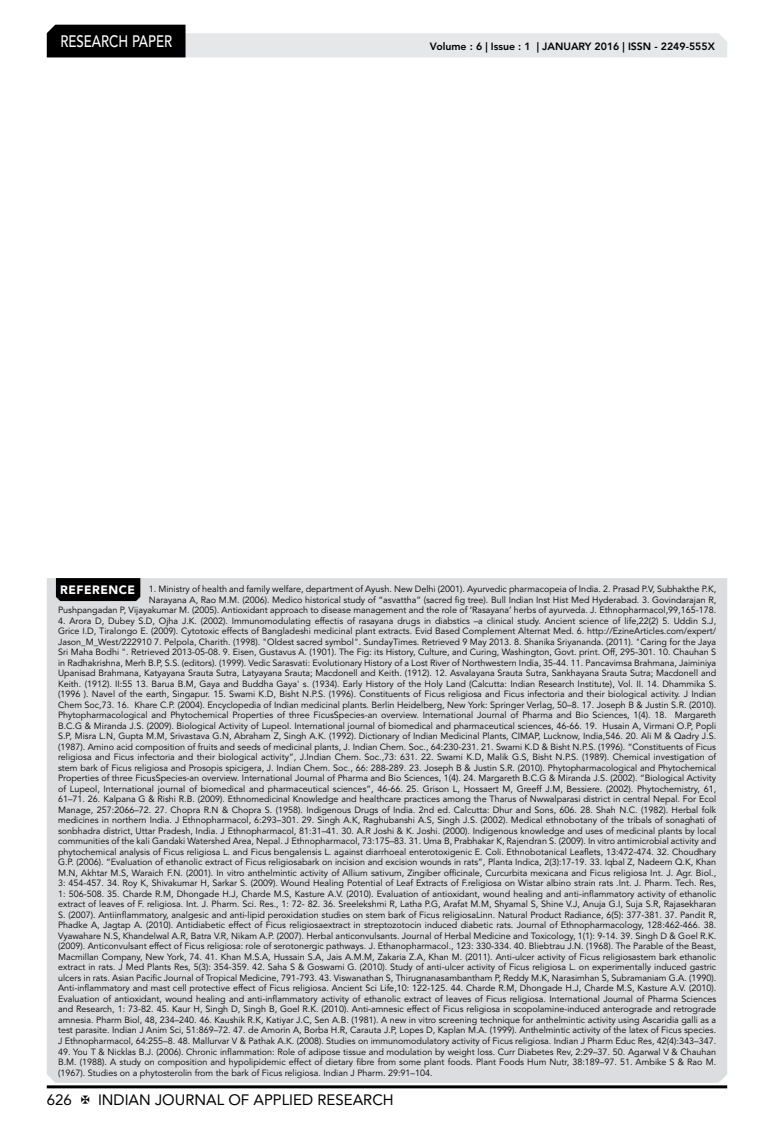
<style>
.page{position:relative;width:774px;height:1136px;background:#fff}
.page>*{position:absolute;margin:0;border:0;box-sizing:border-box;transform-origin:0 0}
.t1{font:500 16.5px "Avenir LT Std";color:#fff;scale:.8 1}
.t2{font:15px "Avenir LT Std";color:#000}
.t3{font:800 10.5px "Avenir LT Std";color:#000}
.t4{font:9px/10.5px "Avenir LT Std";color:#000;text-align:justify}
.s1{font-weight:900;font-size:12px;color:#fff}
</style>
<div class="page">
<hr style="left:47px;top:1085px;width:680px;height:3px;background:#000">
<svg style="left:47px;top:25px;width:680px;height:32px"></svg>
<div style="left:47px;top:578px;width:680px;height:504px;background:#dcddde"></div>
<div style="left:56px;top:578px;width:84px;height:23px;background:#000"></div>
<h1 class="t1" style="left:60px;top:32px;width:139px">RESEARCH PAPER</h1>
<p class="t3" style="left:430px;top:41px;width:286px">Volume : 6 | Issue : 1 | JANUARY 2016 | ISSN - 2249-555X</p>
<p class="t4" style="left:58px;top:584px;width:660px;text-align:right"><span class="s1">REFERENCE</span> 1. Ministry of health and family welfare, department of Ayush. New Delhi (2001). Ayurvedic pharmacopeia of India. 2. Prasad P.V, Subhakthe P.K,<br>Narayana A, Rao M.M. (2006). Medico historical study of “asvattha” (sacred fig tree). Bull Indian Inst Hist Med Hyderabad. 3. Govindarajan R,<br>Pushpangadan P, Vijayakumar M. (2005). Antioxidant approach to disease management and the role of ‘Rasayana’ herbs of ayurveda. J. Ethnopharmacol,99,165-178.</p>
<p class="t4" style="left:58px;top:615px;width:660px">4. Arora D, Dubey S.D, Ojha J.K. (2002). Immunomodulating effectis of rasayana drugs in diabstics –a clinical study. Ancient science of life,22(2) 5. Uddin S.J, Grice I.D, Tiralongo E. (2009). Cytotoxic effects of Bangladeshi medicinal plant extracts. Evid Based Complement Alternat Med. 6. http://EzineArticles.com/expert/ Jason_M_West/222910 7. Pelpola, Charith. (1998). "Oldest sacred symbol". SundayTimes. Retrieved 9 May 2013. 8. Shanika Sriyananda. (2011). "Caring for the Jaya Sri Maha Bodhi ". Retrieved 2013-05-08. 9. Eisen, Gustavus A. (1901). The Fig: its History, Culture, and Curing, Washington, Govt. print. Off, 295-301. 10. Chauhan S in Radhakrishna, Merh B.P, S.S. (editors). (1999). Vedic Sarasvati: Evolutionary History of a Lost River of Northwestern India, 35-44. 11. Pancavimsa Brahmana, Jaiminiya Upanisad Brahmana, Katyayana Srauta Sutra, Latyayana Srauta; Macdonell and Keith. (1912). 12. Asvalayana Srauta Sutra, Sankhayana Srauta Sutra; Macdonell and Keith. (1912). II:55 13. Barua B.M, Gaya and Buddha Gaya' s. (1934). Early History of the Holy Land (Calcutta: Indian Research Institute), Vol. II. 14. Dhammika S. (1996 ). Navel of the earth, Singapur. 15. Swami K.D, Bisht N.P.S. (1996). Constituents of Ficus religiosa and Ficus infectoria and their biological activity. J Indian Chem Soc,73. 16. Khare C.P. (2004). Encyclopedia of Indian medicinal plants. Berlin Heidelberg, New York: Springer Verlag, 50–8. 17. Joseph B &amp; Justin S.R. (2010).<br>Phytopharmacological and Phytochemical Properties of three FicusSpecies-an overview. International Journal of Pharma and Bio Sciences, 1(4). 18. Margareth B.C.G &amp; Miranda J.S. (2009). Biological Activity of Lupeol. International journal of biomedical and pharmaceutical sciences, 46-66. 19. Husain A, Virmani O.P, Popli S.P, Misra L.N, Gupta M.M, Srivastava G.N, Abraham Z, Singh A.K. (1992). Dictionary of Indian Medicinal Plants, CIMAP, Lucknow, India,546. 20. Ali M &amp; Qadry J.S. (1987). Amino acid composition of fruits and seeds of medicinal plants, J. Indian Chem. Soc., 64:230-231. 21. Swami K.D &amp; Bisht N.P.S. (1996). “Constituents of Ficus religiosa and Ficus infectoria and their biological activity”, J.Indian Chem. Soc.,73: 631. 22. Swami K.D, Malik G.S, Bisht N.P.S. (1989). Chemical investigation of stem bark of Ficus religiosa and Prosopis spicigera, J. Indian Chem. Soc., 66: 288-289. 23. Joseph B &amp; Justin S.R. (2010). Phytopharmacological and Phytochemical Properties of three FicusSpecies-an overview. International Journal of Pharma and Bio Sciences, 1(4). 24. Margareth B.C.G &amp; Miranda J.S. (2002). “Biological Activity of Lupeol, International journal of biomedical and pharmaceutical sciences”, 46-66. 25. Grison L, Hossaert M, Greeff J.M, Bessiere. (2002). Phytochemistry, 61, 61–71. 26. Kalpana G &amp; Rishi R.B. (2009). Ethnomedicinal Knowledge and healthcare practices among the Tharus of Nwwalparasi district in central Nepal. For Ecol Manage, 257:2066–72. 27. Chopra R.N &amp; Chopra S. (1958). Indigenous Drugs of India. 2nd ed. Calcutta: Dhur and Sons, 606. 28. Shah N.C. (1982). Herbal folk medicines in northern India. J Ethnopharmacol, 6:293–301. 29. Singh A.K, Raghubanshi A.S, Singh J.S. (2002). Medical ethnobotany of the tribals of sonaghati of sonbhadra district, Uttar Pradesh, India. J Ethnopharmacol, 81:31–41. 30. A.R Joshi &amp; K. Joshi. (2000). Indigenous knowledge and uses of medicinal plants by local communities of the kali Gandaki Watershed Area, Nepal. J Ethnopharmacol, 73:175–83. 31. Uma B, Prabhakar K, Rajendran S. (2009). In vitro antimicrobial activity and phytochemical analysis of Ficus religiosa L. and Ficus bengalensis L. against diarrhoeal enterotoxigenic E. Coli. Ethnobotanical Leaflets, 13:472-474. 32. Choudhary G.P. (2006). “Evaluation of ethanolic extract of Ficus religiosabark on incision and excision wounds in rats”, Planta Indica, 2(3):17-19. 33. Iqbal Z, Nadeem Q.K, Khan M.N, Akhtar M.S, Waraich F.N. (2001). In vitro anthelmintic activity of Allium sativum, Zingiber officinale, Curcurbita mexicana and Ficus religiosa Int. J. Agr. Biol., 3: 454-457. 34. Roy K, Shivakumar H, Sarkar S. (2009). Wound Healing Potential of Leaf Extracts of F.religiosa on Wistar albino strain rats .Int. J. Pharm. Tech. Res, 1: 506-508. 35. Charde R.M, Dhongade H.J, Charde M.S, Kasture A.V. (2010). Evaluation of antioxidant, wound healing and anti-inflammatory activity of ethanolic extract of leaves of F. religiosa. Int. J. Pharm. Sci. Res., 1: 72- 82. 36. Sreelekshmi R, Latha P.G, Arafat M.M, Shyamal S, Shine V.J, Anuja G.I, Suja S.R, Rajasekharan S. (2007). Antiinflammatory, analgesic and anti-lipid peroxidation studies on stem bark of Ficus religiosaLinn. Natural Product Radiance, 6(5): 377-381. 37. Pandit R, Phadke A, Jagtap A. (2010). Antidiabetic effect of Ficus religiosaextract in streptozotocin induced diabetic rats. Journal of Ethnopharmacology, 128:462-466. 38.<br>Vyawahare N.S, Khandelwal A.R, Batra V.R, Nikam A.P. (2007). Herbal anticonvulsants. Journal of Herbal Medicine and Toxicology, 1(1): 9-14. 39. Singh D &amp; Goel R.K. (2009). Anticonvulsant effect of Ficus religiosa: role of serotonergic pathways. J. Ethanopharmacol., 123: 330-334. 40. Bliebtrau J.N. (1968). The Parable of the Beast, Macmillan Company, New York, 74. 41. Khan M.S.A, Hussain S.A, Jais A.M.M, Zakaria Z.A, Khan M. (2011). Anti-ulcer activity of Ficus religiosastem bark ethanolic extract in rats. J Med Plants Res, 5(3): 354-359. 42. Saha S &amp; Goswami G. (2010). Study of anti-ulcer activity of Ficus religiosa L. on experimentally induced gastric ulcers in rats. Asian Pacific Journal of Tropical Medicine, 791-793. 43. Viswanathan S, Thirugnanasambantham P, Reddy M.K, Narasimhan S, Subramaniam G.A. (1990).<br>Anti-inflammatory and mast cell protective effect of Ficus religiosa. Ancient Sci Life,10: 122-125. 44. Charde R.M, Dhongade H.J, Charde M.S, Kasture A.V. (2010).<br>Evaluation of antioxidant, wound healing and anti-inflammatory activity of ethanolic extract of leaves of Ficus religiosa. International Journal of Pharma Sciences and Research, 1: 73-82. 45. Kaur H, Singh D, Singh B, Goel R.K. (2010). Anti-amnesic effect of Ficus religiosa in scopolamine-induced anterograde and retrograde amnesia. Pharm Biol, 48, 234–240. 46. Kaushik R.K, Katiyar J.C, Sen A.B. (1981). A new in vitro screening technique for anthelmintic activity using Ascaridia galli as a test parasite. Indian J Anim Sci, 51:869–72. 47. de Amorin A, Borba H.R, Carauta J.P, Lopes D, Kaplan M.A. (1999). Anthelmintic activity of the latex of Ficus species.<br>J Ethnopharmacol, 64:255–8. 48. Mallurvar V &amp; Pathak A.K. (2008). Studies on immunomodulatory activity of Ficus religiosa. Indian J Pharm Educ Res, 42(4):343–347.</p>
<p class="t4" style="left:58px;top:1046px;width:660px">49. You T &amp; Nicklas B.J. (2006). Chronic inflammation: Role of adipose tissue and modulation by weight loss. Curr Diabetes Rev, 2:29–37. 50. Agarwal V &amp; Chauhan B.M. (1988). A study on composition and hypolipidemic effect of dietary fibre from some plant foods. Plant Foods Hum Nutr, 38:189–97. 51. Ambike S &amp; Rao M. (1967). Studies on a phytosterolin from the bark of Ficus religiosa. Indian J Pharm. 29:91–104.</p>
<h2 class="t2" style="left:47px;top:1090px;width:27px">626</h2>
<h2 class="t2" style="left:98px;top:1090px;width:297px">INDIAN JOURNAL OF APPLIED RESEARCH</h2>
</div>
